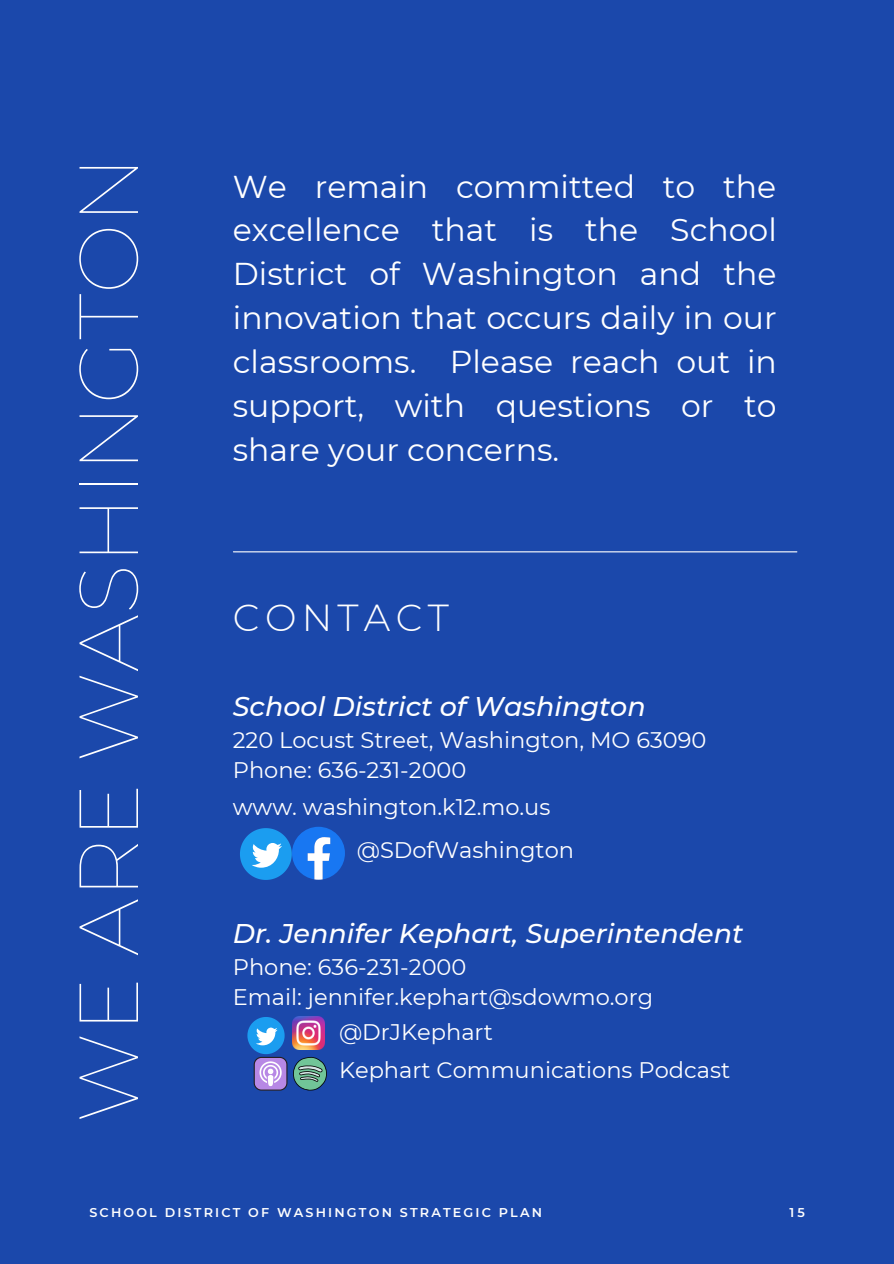
<style>
.page{position:relative;width:894px;height:1264px;background:#fff}
.page>*{position:absolute;margin:0;border:0;box-sizing:border-box;transform-origin:0 0}
.t1{font:100 83.4px "Montserrat";color:#fff}
.t2{font:300 37.5px "Montserrat";letter-spacing:.14em;color:#fff}
.t3{font:31.5px/44px "Montserrat";color:#fff;text-align:justify}
.t4{font:italic 500 27px "Montserrat";color:#fff}
.t5{font:22.5px "Montserrat";color:#fff}
.t6{font:600 12.75px "Montserrat";letter-spacing:.17em;color:#fefefe}
.t7{font:600 12.75px "Montserrat";color:#fff}
</style>
<div class="page">
<div style="left:0;top:0;width:893px;height:1263px;background:#1b48ab"></div>
<hr style="left:233px;top:551px;width:563px;height:1px;background:#fff">
<svg style="left:240px;top:826px;width:105px;height:54px"></svg>
<img style="left:247px;top:1016px;width:80px;height:74px">
<p class="t1" style="left:57px;top:1122px;width:968px;rotate:-90deg">WE ARE WASHINGTON</p>
<p class="t3" style="left:233px;top:164px;width:545px">We remain committed to the excellence that is the School District of Washington and the innovation that occurs daily in our classrooms. Please reach out in support, with questions or to share your concerns.</p>
<p class="t2" style="left:233px;top:594px;width:217px">CONTACT</p>
<p class="t4" style="left:233px;top:690px;width:414px">School District of Washington</p>
<p class="t5" style="left:233px;top:726px;width:475px">220 Locust Street, Washington, MO 63090</p>
<p class="t5" style="left:233px;top:756px;width:235px">Phone: 636-231-2000</p>
<p class="t5" style="left:233px;top:793px;width:319px">www. washington.k12.mo.us</p>
<p class="t5" style="left:356px;top:836px;width:219px">@SDofWashington</p>
<p class="t4" style="left:233px;top:916px;width:512px">Dr. Jennifer Kephart, Superintendent</p>
<p class="t5" style="left:233px;top:952px;width:235px">Phone: 636-231-2000</p>
<p class="t5" style="left:233px;top:983px;width:422px">Email: jennifer.kephart@sdowmo.org</p>
<p class="t5" style="left:339px;top:1018px;width:155px">@DrJKephart</p>
<p class="t5" style="left:339px;top:1056px;width:392px">Kephart Communications Podcast</p>
<p class="t6" style="left:89px;top:1204px;width:454px">SCHOOL DISTRICT OF WASHINGTON STRATEGIC PLAN</p>
<p class="t7" style="left:789px;top:1204px;width:17px">15</p>
</div>
